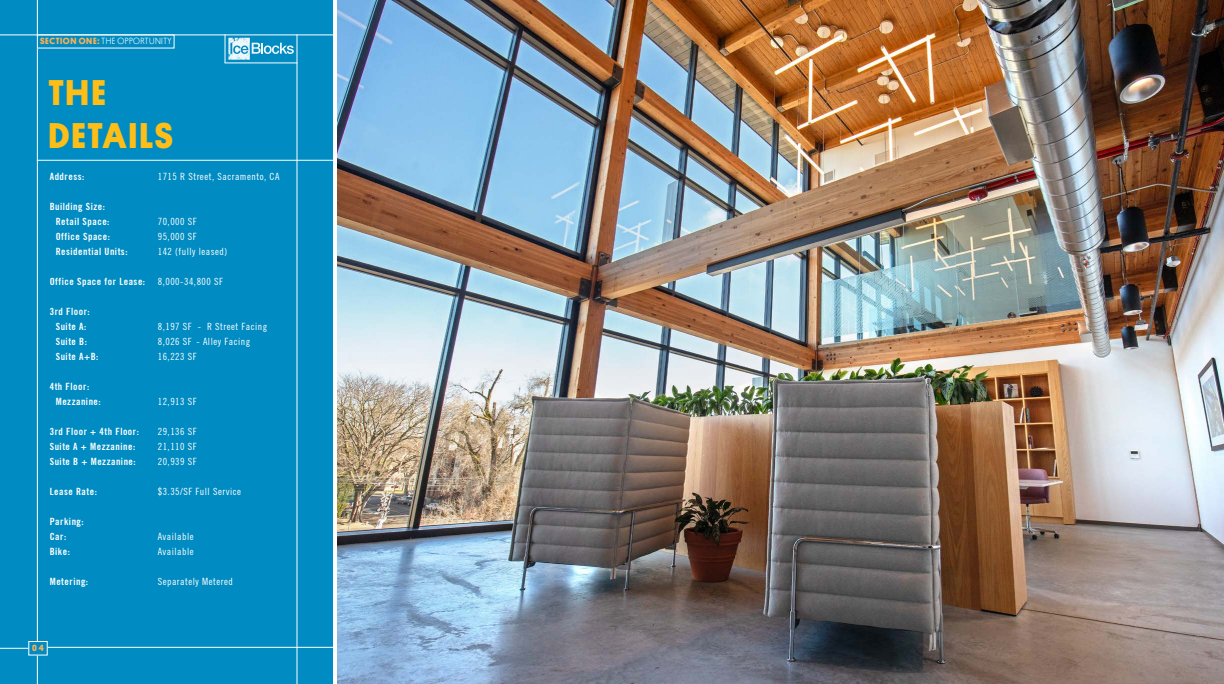
<style>
.page{position:relative;width:1224px;height:684px;background:#fff}
.page>*{position:absolute;margin:0;border:0;box-sizing:border-box;transform-origin:0 0}
.t1{font:700 36px/43.2px "Platform";letter-spacing:.045em;color:#febe18}
.t2{font:700 condensed 10px/15px "Trade Gothic No.20";letter-spacing:.05em;color:#fff}
.t3{font:condensed 10px "Trade Gothic No.18";letter-spacing:.05em;color:#fff}
.t4{font:300 9px "Platform";letter-spacing:.05em;color:#fff}
.t5{font:700 9px "Platform";color:#fbb055}
.s1{font-weight:700;color:#fbb055}
</style>
<div class="page">
<div style="left:0;top:0;width:333px;height:684px;background:#008cc2"></div>
<hr style="left:48px;top:647px;width:285px;height:1px;background:#fff">
<hr style="left:37px;top:160px;width:296px;height:1px;background:#fff">
<img style="left:337px;top:0;width:887px;height:684px">
<hr style="left:37px;top:48px;width:1px;height:594px;background:#fff">
<div style="left:28px;top:641px;width:20px;height:15px;border:1px solid #fff"></div>
<svg style="left:37px;top:656px;width:1px;height:28px"></svg>
<svg style="left:0;top:648px;width:28px;height:1px"></svg>
<hr style="left:0;top:34px;width:333px;height:1px;background:#fff">
<hr style="left:37px;top:0;width:1px;height:36px;background:#fff">
<hr style="left:225px;top:62px;width:73px;height:1px;background:#fff">
<svg style="left:225px;top:34px;width:69px;height:29px"></svg>
<hr style="left:296px;top:34px;width:2px;height:650px;background:#fff">
<div style="left:37px;top:34px;width:138px;height:15px;border:1px solid #fff"></div>
<p class="t4" style="left:40px;top:35px;width:133px"><span class="s1">SECTION ONE:</span> THE OPPORTUNITY</p>
<h1 class="t1" style="left:49px;top:69px;width:126px">THE<br>DETAILS</h1>
<p class="t2" style="left:50px;top:169px;width:36px">Address:</p>
<p class="t3" style="left:158px;top:170px;width:123px">1715 R Street, Sacramento, CA</p>
<p class="t2" style="left:56px;top:199px;width:55px;text-indent:-6px">Building Size:<br>Retail Space:</p>
<p class="t3" style="left:158px;top:215px;width:40px">70,000 SF</p>
<p class="t2" style="left:56px;top:229px;width:56px">Office Space:</p>
<p class="t3" style="left:158px;top:230px;width:40px">95,000 SF</p>
<p class="t2" style="left:56px;top:244px;width:73px">Residential Units:</p>
<p class="t3" style="left:158px;top:245px;width:71px">142 (fully leased)</p>
<p class="t2" style="left:50px;top:274px;width:97px">Office Space for Lease:</p>
<p class="t3" style="left:158px;top:275px;width:67px">8,000-34,800 SF</p>
<p class="t2" style="left:50px;top:304px;width:42px;text-align:center">3rd Floor:<br>Suite A:</p>
<p class="t3" style="left:158px;top:320px;width:111px">8,197 SF - R Street Facing</p>
<p class="t2" style="left:56px;top:334px;width:33px">Suite B:</p>
<p class="t3" style="left:158px;top:335px;width:94px">8,026 SF - Alley Facing</p>
<p class="t2" style="left:56px;top:349px;width:44px">Suite A+B:</p>
<p class="t3" style="left:158px;top:350px;width:40px">16,223 SF</p>
<p class="t2" style="left:56px;top:379px;width:47px;text-indent:-6px">4th Floor:<br>Mezzanine:</p>
<p class="t3" style="left:158px;top:395px;width:40px">12,913 SF</p>
<p class="t2" style="left:50px;top:424px;width:91px">3rd Floor + 4th Floor:</p>
<p class="t3" style="left:158px;top:425px;width:40px">29,136 SF</p>
<p class="t2" style="left:50px;top:439px;width:87px">Suite A + Mezzanine:</p>
<p class="t3" style="left:158px;top:440px;width:40px">21,110 SF</p>
<p class="t2" style="left:50px;top:454px;width:88px">Suite B + Mezzanine:</p>
<p class="t3" style="left:158px;top:455px;width:40px">20,939 SF</p>
<p class="t2" style="left:50px;top:484px;width:49px">Lease Rate:</p>
<p class="t3" style="left:158px;top:485px;width:85px">$3.35/SF Full Service</p>
<p class="t2" style="left:50px;top:514px;width:36px">Parking:<br>Car:</p>
<p class="t3" style="left:158px;top:530px;width:38px">Available</p>
<p class="t2" style="left:50px;top:544px;width:22px">Bike:</p>
<p class="t3" style="left:158px;top:545px;width:38px">Available</p>
<p class="t2" style="left:50px;top:574px;width:40px">Metering:</p>
<p class="t3" style="left:158px;top:575px;width:77px">Separately Metered</p>
<p class="t5" style="left:32px;top:642px;width:13px">04</p>
</div>
